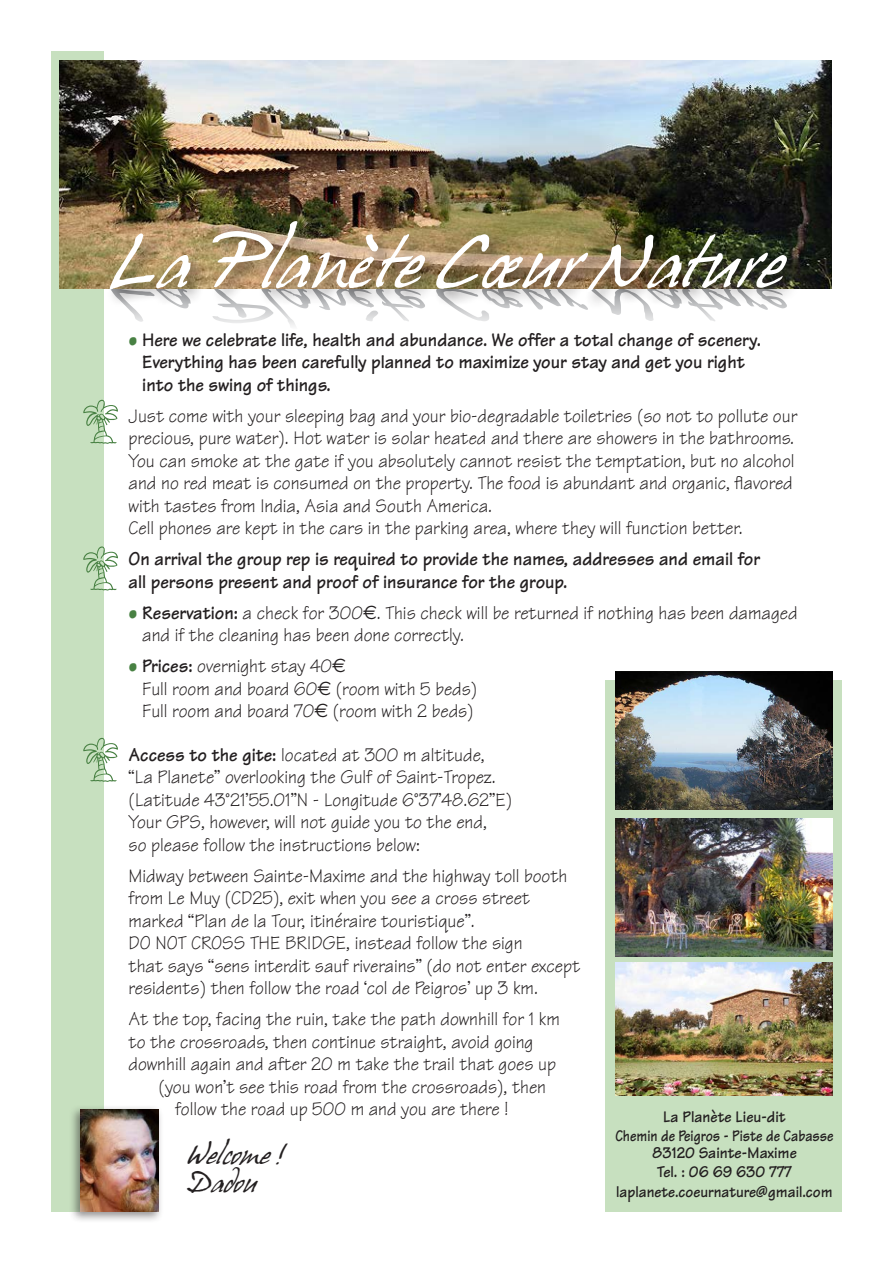
<style>
.page{position:relative;width:893px;height:1263px;background:#fff}
.page>*{position:absolute;margin:0;border:0;box-sizing:border-box;transform-origin:0 0}
.t1{font:italic 81.9px "Juergen";color:#fff}
.t2{font:57px "Mini Pics Uprooted Twig";color:#488143}
.t3{font:italic 31.35px "Juergen";color:#231f20}
.Texte_redac{font:19.5px/22.5px "Tekton";color:#231f20;scale:.95 1}
.Texte_redac-2{font:700 19.5px/22.5px "Tekton";color:#231f20;scale:.95 1}
.texte_courant{font:700 16.5px/16.5px "Tekton";color:#231f20;text-align:center;scale:.85 1}
.texte_courant-2{font:700 16.5px "Tekton";color:#231f20;scale:.95 1}
.texte_courant-3{font:700 16.5px "Tekton";color:#231f20;scale:.93 1}
.s1{font-size:24px;color:#488143}
.s2{font-weight:700;font-size:24px;color:#488143}
.s3{font-weight:700}
.s4{font-family:"Euro Sans"}
</style>
<div class="page">
<div style="left:51px;top:51px;width:52px;height:1161px;background:#c7e0bf"></div>
<svg style="left:130px;top:310px;width:585px;height:16px"></svg>
<img style="left:60px;top:61px;width:771px;height:227px">
<div style="left:106px;top:218px;width:699px;height:92px;background:#231f20;opacity:.5"></div>
<div style="left:68px;top:1104px;width:96px;height:119px;background:#231f20;opacity:.5"></div>
<img style="left:80px;top:1110px;width:79px;height:102px">
<div style="left:606px;top:680px;width:236px;height:532px;background:#c7e0bf"></div>
<img style="left:616px;top:671px;width:217px;height:139px">
<img style="left:616px;top:819px;width:217px;height:138px">
<img style="left:616px;top:962px;width:217px;height:133px">
<p class="t1" style="left:108px;top:211px;width:676px">La Planète Cœur Nature</p>
<p class="t2" style="left:81px;top:394px;width:43px">d</p>
<p class="t2" style="left:81px;top:541px;width:43px">d</p>
<p class="t2" style="left:81px;top:732px;width:43px">d</p>
<p class="Texte_redac-2" style="left:142px;top:328px;width:653px;text-indent:-14px"><span class="s1">•</span> Here we celebrate life, health and abundance. We offer a total change of scenery.<br>Everything has been carefully planned to maximize your stay and get you right into the swing of things.</p>
<p class="Texte_redac" style="left:129px;top:404px;width:705px">Just come with your sleeping bag and your bio-degradable toiletries (so not to pollute our precious, pure water). Hot water is solar heated and there are showers in the bathrooms.<br>You can smoke at the gate if you absolutely cannot resist the temptation, but no alcohol and no red meat is consumed on the property. The food is abundant and organic, flavored with tastes from India, Asia and South America.<br>Cell phones are kept in the cars in the parking area, where they will function better.</p>
<p class="Texte_redac-2" style="left:129px;top:548px;width:666px">On arrival the group rep is required to provide the names, addresses and email for all persons present and proof of insurance for the group.</p>
<p class="Texte_redac" style="left:142px;top:601px;width:691px;text-indent:-14px"><span class="s2">•</span> <span class="s3">Reservation:</span> a check for 300<span class="s4">E</span>. This check will be returned if nothing has been damaged and if the cleaning has been done correctly.</p>
<p class="Texte_redac" style="left:142px;top:655px;width:354px;text-indent:-14px"><span class="s2">•</span> <span class="s3">Prices:</span> overnight stay 40<span class="s4">E<br></span>Full room and board 60<span class="s4">E</span> (room with 5 beds)<br>Full room and board 70<span class="s4">E</span> (room with 2 beds)</p>
<p class="Texte_redac" style="left:129px;top:743px;width:405px"><span class="s3">Access to the gite:</span> located at 300 m altitude, “La Planete” overlooking the Gulf of Saint-Tropez. (Latitude 43°21’55.01”N - Longitude 6°37’48.62”E)<br>Your GPS, however, will not guide you to the end,<br>so please follow the instructions below:</p>
<p class="Texte_redac" style="left:129px;top:864px;width:477px">Midway between Sainte-Maxime and the highway toll booth from Le Muy (CD25), exit when you see a cross street marked “Plan de la Tour, itinéraire touristique”.<br>DO NOT CROSS THE BRIDGE, instead follow the sign<br>that says “sens interdit sauf riverains” (do not enter except residents) then follow the road ‘col de Peigros’ up 3 km.</p>
<p class="Texte_redac" style="left:129px;top:1008px;width:456px">At the top, facing the ruin, take the path downhill for 1 km</p>
<p class="Texte_redac" style="left:129px;top:1030px;width:428px">to the crossroads, then continue straight, avoid going</p>
<p class="Texte_redac" style="left:129px;top:1053px;width:451px">downhill again and after 20 m take the trail that goes up</p>
<p class="Texte_redac" style="left:159px;top:1075px;width:409px">(you won’t see this road from the crossroads), then</p>
<p class="Texte_redac" style="left:175px;top:1098px;width:352px">follow the road up 500 m and you are there !</p>
<p class="t3" style="left:187px;top:1134px;width:100px">Welcome !</p>
<p class="t3" style="left:187px;top:1163px;width:71px">Dadou</p>
<p class="texte_courant-2" style="left:663px;top:1107px;width:130px">La Planète Lieu-dit</p>
<p class="texte_courant" style="left:615px;top:1128px;width:258px">Chemin de Peigros - Piste de Cabasse<br>83120 Sainte-Maxime</p>
<p class="texte_courant-2" style="left:657px;top:1161px;width:143px">Tel. : 06 69 630 777</p>
<p class="texte_courant-3" style="left:616px;top:1181px;width:234px">laplanete.coeurnature@gmail.com</p>
</div>
